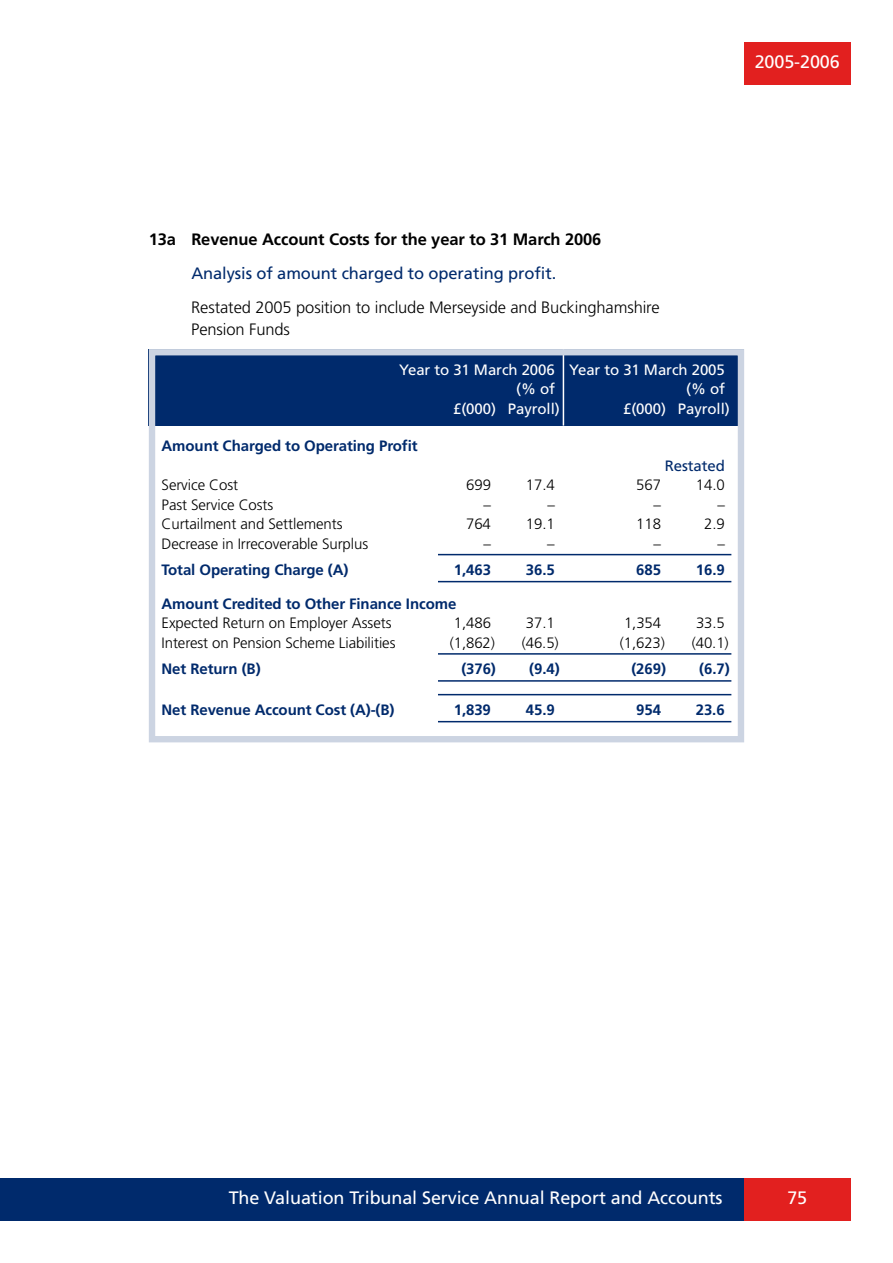
<style>
.page{position:relative;width:893px;height:1263px;background:#fff}
.page>*{position:absolute;margin:0;border:0;box-sizing:border-box;transform-origin:0 0}
.t1{font:18px "Frutiger";letter-spacing:-.005em;color:#fff}
.t2{font:300 16.5px/22.5px "Frutiger";letter-spacing:-.005em;color:#000}
.t3{font:700 16.5px "Frutiger";letter-spacing:-.005em;color:#000}
.t4{font:16.5px "Frutiger";letter-spacing:-.005em;color:#002a6c}
.t5{font:300 15px "Frutiger";letter-spacing:-.005em;color:#000}
.t6{font:700 15px "Frutiger";letter-spacing:-.005em;color:#002a6c}
.t7{font:15px/19.5px "Frutiger";letter-spacing:-.005em;color:#fff}
.t8{font:15px "Frutiger";letter-spacing:-.005em;color:#002a6c}
</style>
<div class="page">
<div style="left:744px;top:43px;width:106px;height:42px;background:#e2201f"></div>
<div style="left:744px;top:1178px;width:106px;height:42px;background:#e2201f"></div>
<div style="left:0;top:1178px;width:744px;height:42px;background:#002a6c"></div>
<div style="left:149px;top:349px;width:595px;height:77px;background:#002a6c"></div>
<hr style="left:438px;top:554px;width:293px;height:1px;background:#002a6c">
<hr style="left:438px;top:581px;width:293px;height:1px;background:#002a6c">
<hr style="left:438px;top:653px;width:293px;height:2px;background:#002a6c">
<hr style="left:438px;top:680px;width:293px;height:2px;background:#002a6c">
<hr style="left:438px;top:694px;width:293px;height:1px;background:#002a6c">
<hr style="left:438px;top:721px;width:293px;height:1px;background:#002a6c">
<hr style="left:563px;top:349px;width:1px;height:77px;background:#fff">
<div style="left:149px;top:349px;width:595px;height:393px;border:6px solid #ccd4e2"></div>
<p class="t1" style="left:755px;top:55px;width:87px">2005-2006</p>
<p class="t3" style="left:149px;top:233px;width:454px">13a Revenue Account Costs for the year to 31 March 2006</p>
<p class="t4" style="left:191px;top:267px;width:366px">Analysis of amount charged to operating profit.</p>
<p class="t2" style="left:191px;top:297px;width:470px">Restated 2005 position to include Merseyside and Buckinghamshire<br>Pension Funds</p>
<p class="t7" style="left:516px;top:361px;width:210px;text-indent:-117px">Year to 31 March 2006 Year to 31 March 2005 (% of</p>
<p class="t7" style="left:686px;top:380px;width:40px">(% of</p>
<p class="t6" style="left:162px;top:440px;width:257px">Amount Charged to Operating Profit</p>
<p class="t7" style="left:453px;top:400px;width:108px">£(000) Payroll)</p>
<p class="t7" style="left:623px;top:400px;width:108px">£(000) Payroll)</p>
<p class="t8" style="left:665px;top:459px;width:62px">Restated</p>
<p class="t5" style="left:162px;top:479px;width:78px">Service Cost</p>
<p class="t5" style="left:466px;top:479px;width:26px">699</p>
<p class="t5" style="left:526px;top:479px;width:30px">17.4</p>
<p class="t5" style="left:636px;top:479px;width:26px">567</p>
<p class="t5" style="left:696px;top:479px;width:30px">14.0</p>
<p class="t5" style="left:162px;top:498px;width:113px">Past Service Costs</p>
<p class="t5" style="left:484px;top:498px;width:9px">–</p>
<p class="t5" style="left:547px;top:498px;width:9px">–</p>
<p class="t5" style="left:654px;top:498px;width:9px">–</p>
<p class="t5" style="left:717px;top:498px;width:9px">–</p>
<p class="t5" style="left:162px;top:518px;width:182px">Curtailment and Settlements</p>
<p class="t5" style="left:466px;top:518px;width:26px">764</p>
<p class="t5" style="left:526px;top:518px;width:30px">19.1</p>
<p class="t5" style="left:636px;top:518px;width:26px">118</p>
<p class="t5" style="left:704px;top:518px;width:22px">2.9</p>
<p class="t5" style="left:162px;top:537px;width:208px">Decrease in Irrecoverable Surplus</p>
<p class="t5" style="left:483px;top:537px;width:9px">–</p>
<p class="t5" style="left:547px;top:537px;width:9px">–</p>
<p class="t5" style="left:654px;top:537px;width:9px">–</p>
<p class="t5" style="left:717px;top:537px;width:9px">–</p>
<p class="t6" style="left:162px;top:563px;width:188px">Total Operating Charge (A)</p>
<p class="t6" style="left:454px;top:563px;width:39px">1,463</p>
<p class="t6" style="left:526px;top:563px;width:30px">36.5</p>
<p class="t6" style="left:636px;top:563px;width:26px">685</p>
<p class="t6" style="left:696px;top:563px;width:30px">16.9</p>
<p class="t6" style="left:162px;top:598px;width:296px">Amount Credited to Other Finance Income</p>
<p class="t5" style="left:162px;top:617px;width:231px">Expected Return on Employer Assets</p>
<p class="t5" style="left:454px;top:617px;width:39px">1,486</p>
<p class="t5" style="left:526px;top:617px;width:30px">37.1</p>
<p class="t5" style="left:624px;top:617px;width:39px">1,354</p>
<p class="t5" style="left:696px;top:617px;width:30px">33.5</p>
<p class="t5" style="left:162px;top:637px;width:235px">Interest on Pension Scheme Liabilities</p>
<p class="t5" style="left:450px;top:637px;width:47px">(1,862)</p>
<p class="t5" style="left:522px;top:637px;width:39px">(46.5)</p>
<p class="t5" style="left:620px;top:637px;width:47px">(1,623)</p>
<p class="t5" style="left:692px;top:637px;width:39px">(40.1)</p>
<p class="t6" style="left:162px;top:662px;width:101px">Net Return (B)</p>
<p class="t6" style="left:461px;top:662px;width:36px">(376)</p>
<p class="t6" style="left:529px;top:662px;width:32px">(9.4)</p>
<p class="t6" style="left:631px;top:662px;width:36px">(269)</p>
<p class="t6" style="left:699px;top:662px;width:32px">(6.7)</p>
<p class="t6" style="left:162px;top:703px;width:235px">Net Revenue Account Cost (A)-(B)</p>
<p class="t6" style="left:454px;top:703px;width:39px">1,839</p>
<p class="t6" style="left:526px;top:703px;width:30px">45.9</p>
<p class="t6" style="left:636px;top:703px;width:26px">954</p>
<p class="t6" style="left:696px;top:703px;width:30px">23.6</p>
<p class="t1" style="left:229px;top:1190px;width:495px">The Valuation Tribunal Service Annual Report and Accounts</p>
<p class="t1" style="left:787px;top:1190px;width:21px">75</p>
</div>
